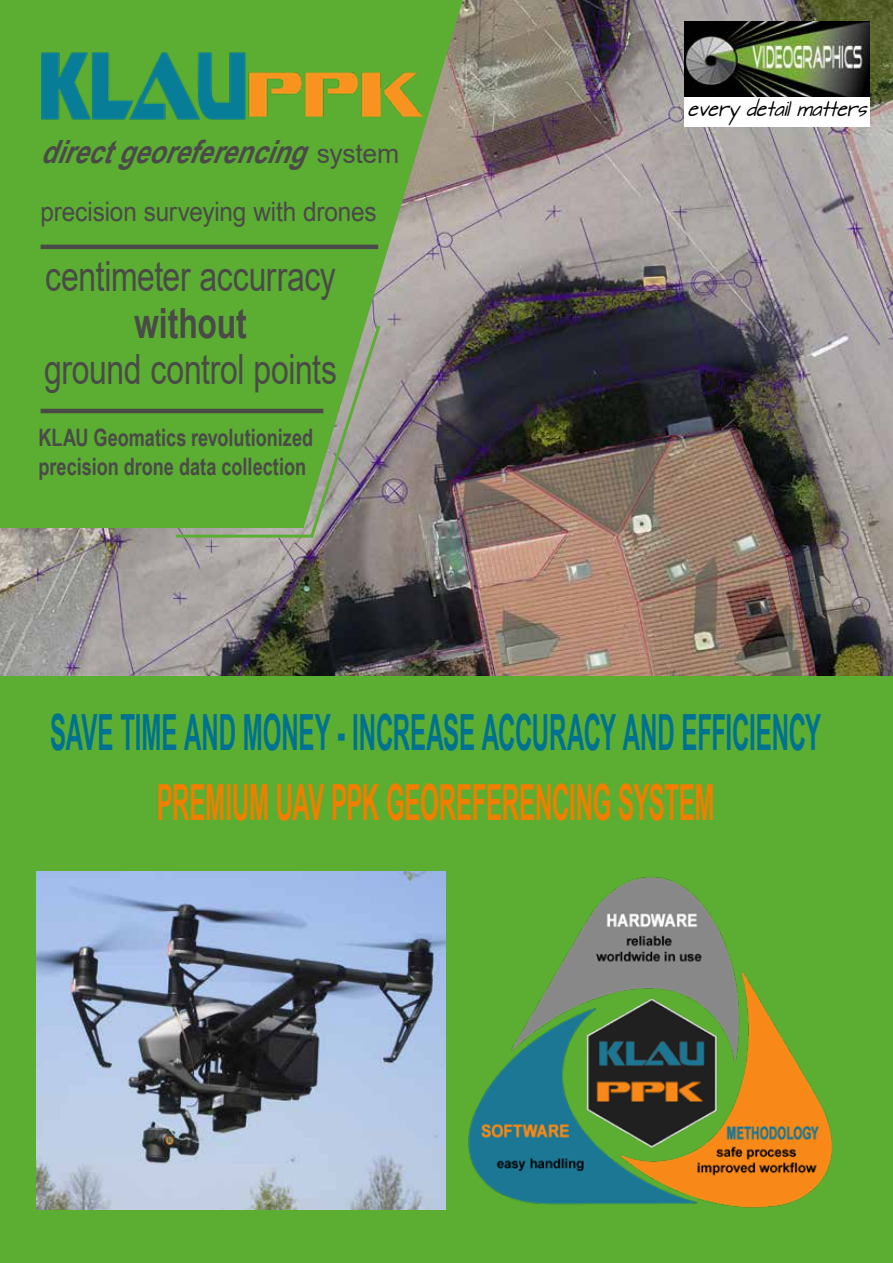
<style>
.page{position:relative;width:893px;height:1263px;background:#fff}
.page>*{position:absolute;margin:0;border:0;box-sizing:border-box;transform-origin:0 0}
.t1{font:700 49.8px "Arial Narrow";letter-spacing:-.005em;color:#007291;scale:.59 1}
.t2{font:700 49.8px "Arial Narrow";letter-spacing:-.01em;color:#f07f00;scale:.59 1}
.t3{font:41.7px "Arial";letter-spacing:-.01em;color:#4a4a49;scale:.77 1}
.t4{font:700 41.7px "Arial";color:#4a4a49;scale:.77 1}
.t5{font:italic 700 31.95px "Arial Narrow";color:#4a4a49}
.t6{font:26.85px "Arial Narrow";letter-spacing:-.005em;color:#4a4a49;scale:1.11 1}
.t7{font:700 24px/28.8px "Arial Narrow";color:#4a4a49;scale:.92 1}
.t8{font:italic 18px "Architects Daughter";color:#000;scale:.84 1}
.s1{font-family:"Arial";font-weight:400;font-style:normal;font-size:26.85px}
</style>
<div class="page">
<div style="left:0;top:665px;width:893px;height:598px;background:#5bae31"></div>
<img style="left:0;top:0;width:893px;height:675px">
<svg style="left:304px;top:0;width:159px;height:527px"></svg>
<div style="left:0;top:0;width:304px;height:527px;background:#5bae31"></div>
<img style="left:41px;top:51px;width:382px;height:69px">
<img style="left:36px;top:872px;width:410px;height:337px">
<div style="left:684px;top:21px;width:186px;height:105px;background:#fff"></div>
<img style="left:684px;top:21px;width:186px;height:75px">
<hr style="left:41px;top:409px;width:282px;height:4px;background:#4a4a49">
<hr style="left:176px;top:535px;width:137px;height:3px;background:#5bae31">
<svg style="left:308px;top:322px;width:75px;height:219px"></svg>
<hr style="left:41px;top:245px;width:337px;height:4px;background:#4a4a49">
<img style="left:468px;top:877px;width:365px;height:331px">
<h3 class="t5" style="left:41px;top:127px;width:360px">directgeoreferencing<span class="s1">s y s t e m</span></h3>
<p class="t6" style="left:41px;top:192px;width:304px">precision surveying with drones</p>
<h2 class="t3" style="left:45px;top:248px;width:379px">centimeter accurracy</h2>
<h2 class="t4" style="left:134px;top:294px;width:148px">without</h2>
<h2 class="t3" style="left:44px;top:341px;width:382px">ground control points</h2>
<p class="t7" style="left:38px;top:422px;width:300px">KLAU Geomatics revolutionized precision drone data collection</p>
<p class="t8" style="left:687px;top:99px;width:225px">everydetailmatters</p>
<h1 class="t1" style="left:50px;top:695px;width:1308px">SAVE TIME AND MONEY - INCREASE ACCURACY AND EFFICIENCY</h1>
<h1 class="t2" style="left:157px;top:765px;width:947px">PREMIUM UAV PPK GEOREFERENCING SYSTEM</h1>
</div>
